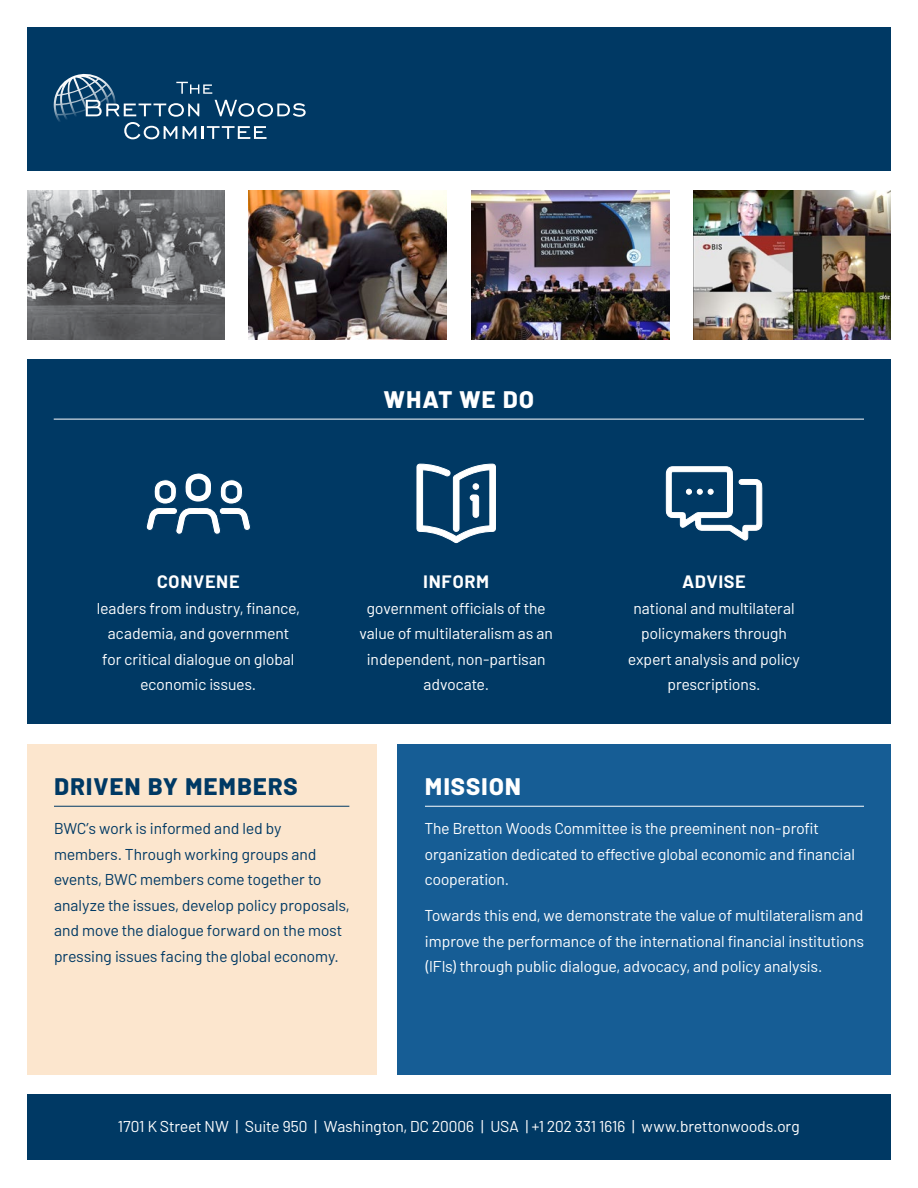
<style>
.page{position:relative;width:918px;height:1188px;background:#fff}
.page>*{position:absolute;margin:0;border:0;box-sizing:border-box;transform-origin:0 0}
.t1{font:800 24px "Barlow";letter-spacing:.045em;color:#fff}
.t2{font:800 24px "Barlow";letter-spacing:.04em;color:#003964}
.t3{font:700 18px "Barlow";letter-spacing:.045em;color:#fff}
.t4{font:15.75px/25.5px "Barlow";color:#fff;text-align:center}
.t5{font:15.75px/25.5px "Barlow";letter-spacing:.005em;color:#003964}
</style>
<div class="page">
<div style="left:398px;top:744px;width:493px;height:330px;background:#165d95"></div>
<hr style="left:425px;top:806px;width:439px;height:1px;background:#fff">
<div style="left:27px;top:360px;width:864px;height:364px;background:#003964"></div>
<div style="left:27px;top:744px;width:349px;height:330px;background:#fce6ce"></div>
<hr style="left:54px;top:806px;width:295px;height:1px;background:#003964">
<img style="left:27px;top:190px;width:198px;height:150px">
<img style="left:249px;top:190px;width:197px;height:150px">
<img style="left:693px;top:190px;width:198px;height:150px">
<img style="left:472px;top:190px;width:197px;height:150px">
<hr style="left:54px;top:419px;width:810px;height:1px;background:#fff">
<div style="left:27px;top:1094px;width:864px;height:65px;background:#003964"></div>
<svg style="left:666px;top:466px;width:97px;height:75px"></svg>
<svg style="left:146px;top:473px;width:105px;height:62px"></svg>
<svg style="left:417px;top:464px;width:79px;height:79px"></svg>
<div style="left:27px;top:27px;width:864px;height:144px;background:#003964"></div>
<svg style="left:54px;top:73px;width:252px;height:66px"></svg>
<h1 class="t1" style="left:384px;top:381px;width:151px">WHAT WE DO</h1>
<p class="t3" style="left:157px;top:568px;width:84px">CONVENE</p>
<p class="t4" style="left:97px;top:594px;width:204px">leaders from industry, finance, academia, and government for critical dialogue on global economic issues.</p>
<p class="t3" style="left:423px;top:568px;width:68px">INFORM</p>
<p class="t4" style="left:359px;top:594px;width:195px">government officials of the value of multilateralism as an independent, non-partisan advocate.</p>
<p class="t3" style="left:682px;top:568px;width:65px">ADVISE</p>
<p class="t4" style="left:628px;top:594px;width:173px">national and multilateral policymakers through expert analysis and policy prescriptions.</p>
<h1 class="t2" style="left:54px;top:769px;width:245px">DRIVEN BY MEMBERS</h1>
<p class="t5" style="left:54px;top:814px;width:297px">BWC’s work is informed and led by members. Through working groups and events, BWC members come together to analyze the issues, develop policy proposals, and move the dialogue forward on the most pressing issues facing the global economy.</p>
<h1 class="t1" style="left:425px;top:769px;width:98px">MISSION</h1>
<p class="t4" style="left:425px;top:814px;width:432px;text-align:left">The Bretton Woods Committee is the preeminent non-profit organization dedicated to effective global economic and financial cooperation.</p>
<p class="t4" style="left:425px;top:902px;width:440px;text-align:justify">Towards this end, we demonstrate the value of multilateralism and improve the performance of the international financial institutions (IFIs) through public dialogue, advocacy, and policy analysis.</p>
<p class="t4" style="left:118px;top:1112px;width:683px">1701 K Street NW | Suite 950 | Washington, DC 20006 | USA | +1 202 331 1616 | www.brettonwoods.org</p>
</div>
